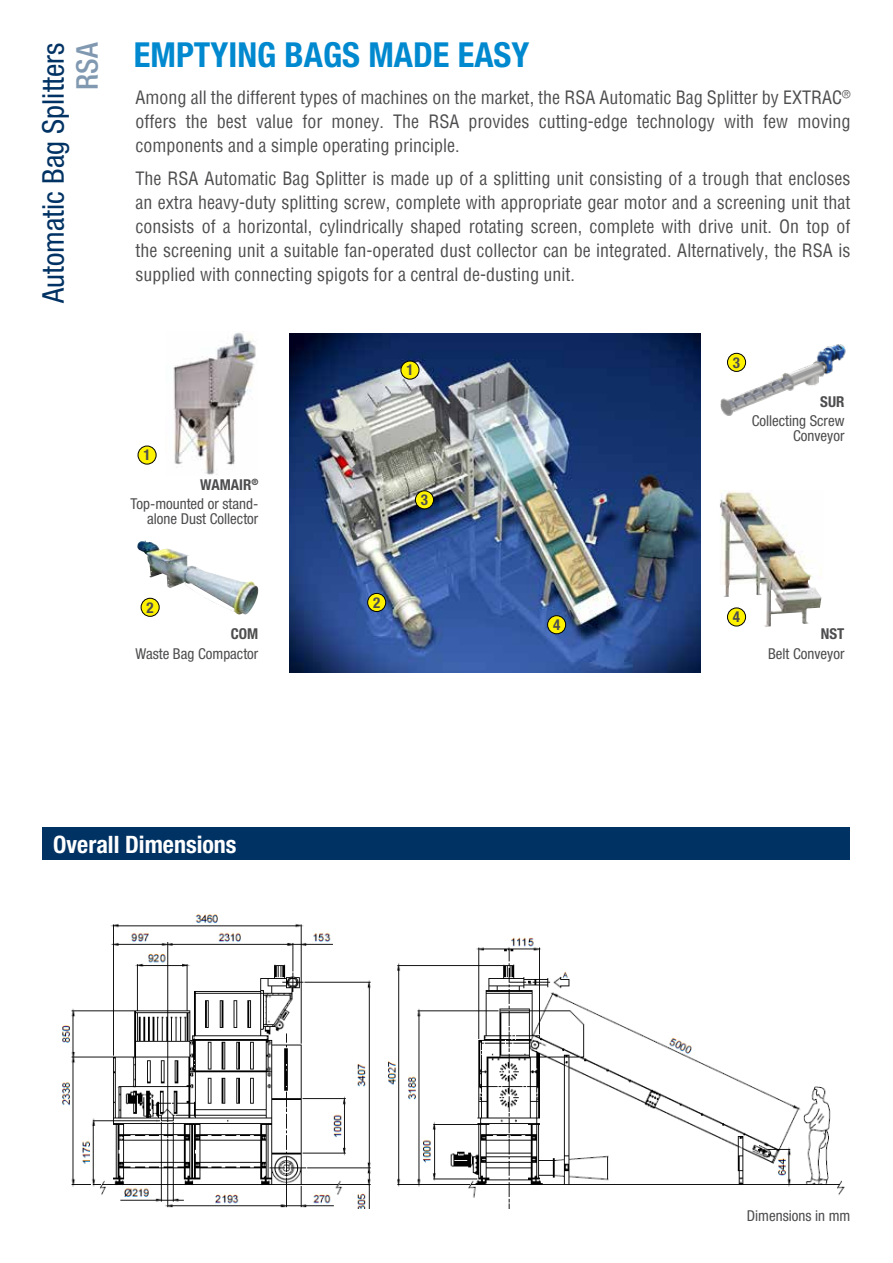
<style>
.page{position:relative;width:893px;height:1263px;background:#fff}
.page>*{position:absolute;margin:0;border:0;box-sizing:border-box;transform-origin:0 0}
.t1{font:700 condensed 34.5px "Helvetica Neue LT Std";color:#0089cf}
.t2{font:condensed 30px "Helvetica Neue LT Std";color:#003263}
.t3{font:500 condensed 30px "Helvetica Neue LT Std";color:#8099b1}
.t4{font:700 condensed 24px "Helvetica Neue LT Std";color:#fff}
.t5{font:condensed 18px/24px "Helvetica";color:#4d4d4f;text-align:justify}
.t6{font:condensed 15px/19.2px "Helvetica Neue LT Std";color:#4d4d4f;text-align:right}
.t7{font:700 condensed 15px "Helvetica Neue LT Std";color:#4d4d4f}
.s1{font-weight:700}
</style>
<div class="page">
<div style="left:43px;top:827px;width:807px;height:33px;background:#003263"></div>
<img style="left:62px;top:914px;width:783px;height:294px">
<img style="left:137px;top:540px;width:30px;height:39px">
<img style="left:173px;top:332px;width:83px;height:143px">
<img style="left:721px;top:344px;width:125px;height:72px">
<img style="left:289px;top:333px;width:412px;height:340px">
<img style="left:720px;top:490px;width:102px;height:137px">
<div style="left:138px;top:446px;width:18px;height:18px;background:#fff200;border-radius:50%"></div>
<div style="left:138px;top:446px;width:18px;height:18px;border:1px solid #000;border-radius:50%"></div>
<div style="left:401px;top:361px;width:18px;height:18px;background:#fff200;border-radius:50%"></div>
<div style="left:401px;top:361px;width:18px;height:18px;border:1px solid #000;border-radius:50%"></div>
<div style="left:141px;top:598px;width:18px;height:18px;background:#fff200;border-radius:50%"></div>
<div style="left:141px;top:598px;width:18px;height:19px;border:1px solid #000;border-radius:50%"></div>
<div style="left:368px;top:593px;width:18px;height:18px;background:#fff200;border-radius:50%"></div>
<div style="left:367px;top:593px;width:19px;height:19px;border:1px solid #000;border-radius:50%"></div>
<div style="left:727px;top:608px;width:19px;height:18px;background:#fff200;border-radius:50%"></div>
<div style="left:727px;top:608px;width:19px;height:18px;border:1px solid #000;border-radius:50%"></div>
<div style="left:548px;top:616px;width:18px;height:18px;background:#fff200;border-radius:50%"></div>
<div style="left:547px;top:615px;width:19px;height:19px;border:1px solid #000;border-radius:50%"></div>
<div style="left:727px;top:353px;width:19px;height:18px;background:#fff200;border-radius:50%"></div>
<div style="left:727px;top:353px;width:19px;height:19px;border:1px solid #000;border-radius:50%"></div>
<div style="left:415px;top:491px;width:18px;height:18px;background:#fff200;border-radius:50%"></div>
<div style="left:415px;top:490px;width:19px;height:19px;border:1px solid #000;border-radius:50%"></div>
<h2 class="t2" style="left:36px;top:303px;width:262px;rotate:-90deg">Automatic Bag Splitters</h2>
<h2 class="t3" style="left:69px;top:90px;width:49px;rotate:-90deg">RSA</h2>
<h1 class="t1" style="left:134px;top:34px;width:397px">EMPTYING BAGS MADE EASY</h1>
<p class="t5" style="left:136px;top:85px;width:716px">Among all the different types of machines on the market, the RSA Automatic Bag Splitter by EXTRAC<sup>® </sup>offers the best value for money. The RSA provides cutting-edge technology with few moving components and a simple operating principle.</p>
<p class="t5" style="left:136px;top:166px;width:716px">The RSA Automatic Bag Splitter is made up of a splitting unit consisting of a trough that encloses an extra heavy-duty splitting screw, complete with appropriate gear motor and a screening unit that consists of a horizontal, cylindrically shaped rotating screen, complete with drive unit. On top of the screening unit a suitable fan-operated dust collector can be integrated. Alternatively, the RSA is supplied with connecting spigots for a central de-dusting unit.</p>
<p class="t7" style="left:406px;top:361px;width:9px">1</p>
<p class="t7" style="left:143px;top:446px;width:9px">1</p>
<p class="t6" style="left:131px;top:475px;width:129px"><span class="s1">WAMAIR</span><sup>®<br></sup>Top-mounted or stand-</p>
<p class="t6" style="left:147px;top:509px;width:113px">alone Dust Collector</p>
<p class="t7" style="left:147px;top:598px;width:9px">2</p>
<p class="t7" style="left:373px;top:593px;width:9px">2</p>
<p class="t7" style="left:231px;top:625px;width:29px">COM</p>
<p class="t6" style="left:135px;top:644px;width:124px">Waste Bag Compactor</p>
<p class="t7" style="left:421px;top:491px;width:9px">3</p>
<p class="t7" style="left:553px;top:616px;width:9px">4</p>
<p class="t7" style="left:733px;top:353px;width:9px">3</p>
<p class="t7" style="left:820px;top:393px;width:26px">SUR</p>
<p class="t6" style="left:752px;top:413px;width:94px;line-height:15px">Collecting Screw<br>Conveyor</p>
<p class="t7" style="left:733px;top:608px;width:9px">4</p>
<p class="t7" style="left:821px;top:625px;width:25px">NST</p>
<p class="t6" style="left:768px;top:644px;width:78px">Belt Conveyor</p>
<h3 class="t4" style="left:53px;top:829px;width:185px">Overall Dimensions</h3>
<p class="t6" style="left:747px;top:1205px;width:105px">Dimensions in mm</p>
</div>
